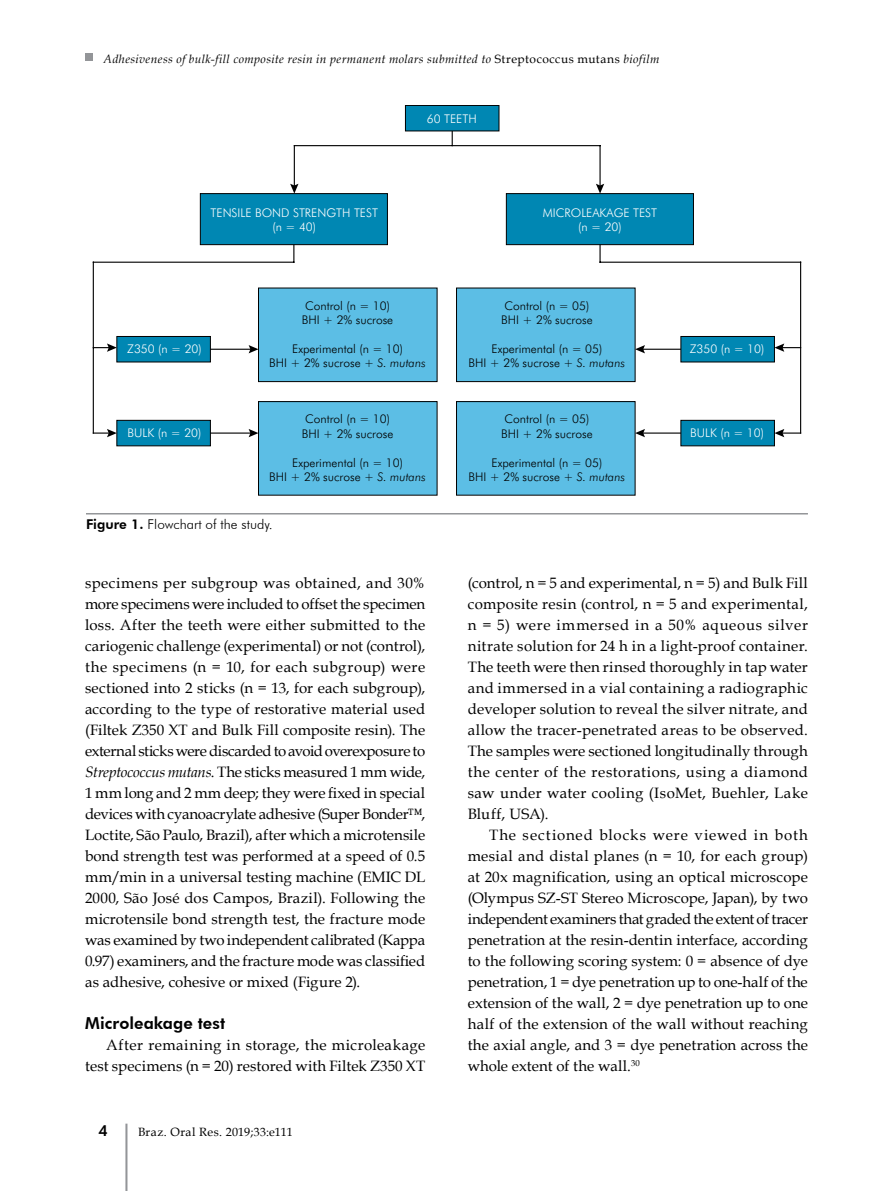
<style>
.page{position:relative;width:893px;height:1191px;background:#fff}
.page>*{position:absolute;margin:0;border:0;box-sizing:border-box;transform-origin:0 0}
.t1{font:800 16.5px "Futura BT";letter-spacing:.005em;color:#000}
.t2{font:15px/21px "Book Antiqua";letter-spacing:.01em;color:#000;text-align:justify}
.t3{font:800 15px "Futura BT";color:#000}
.t4{font:300 13.5px "Futura BT";color:#000}
.t5{font:300 12px/14.4px "Futura BT";color:#000}
.t6{font:300 12px/14.4px "Futura BT";color:#fff;text-align:center}
.t7{font:italic 12px "Book Antiqua";letter-spacing:.03em;color:#000}
.t8{font:12px "Book Antiqua";letter-spacing:.025em;color:#000}
.s1{font-style:normal}
.s2{font-style:italic}
.s3{font-weight:800}
</style>
<div class="page">
<div style="left:85px;top:53px;width:8px;height:8px;background:#939598"></div>
<svg style="left:452px;top:131px;width:1px;height:14px"></svg>
<hr style="left:294px;top:145px;width:306px;height:1px;background:#000">
<hr style="left:599px;top:146px;width:2px;height:41px;background:#000">
<svg style="left:596px;top:184px;width:8px;height:9px"></svg>
<hr style="left:294px;top:146px;width:1px;height:41px;background:#000">
<svg style="left:290px;top:184px;width:8px;height:9px"></svg>
<svg style="left:293px;top:245px;width:1px;height:17px"></svg>
<svg style="left:599px;top:245px;width:2px;height:17px"></svg>
<hr style="left:93px;top:262px;width:201px;height:1px;background:#000">
<hr style="left:600px;top:262px;width:201px;height:1px;background:#000">
<hr style="left:93px;top:262px;width:1px;height:171px;background:#000">
<hr style="left:800px;top:262px;width:1px;height:171px;background:#000">
<svg style="left:93px;top:343px;width:23px;height:9px"></svg>
<svg style="left:93px;top:429px;width:23px;height:8px"></svg>
<hr style="left:210px;top:349px;width:42px;height:1px;background:#000">
<svg style="left:249px;top:345px;width:9px;height:8px"></svg>
<hr style="left:210px;top:432px;width:42px;height:1px;background:#000">
<svg style="left:249px;top:429px;width:9px;height:8px"></svg>
<svg style="left:775px;top:343px;width:26px;height:9px"></svg>
<svg style="left:775px;top:429px;width:26px;height:8px"></svg>
<hr style="left:642px;top:432px;width:39px;height:1px;background:#000">
<svg style="left:635px;top:429px;width:10px;height:8px"></svg>
<hr style="left:642px;top:349px;width:39px;height:1px;background:#000">
<svg style="left:635px;top:345px;width:10px;height:8px"></svg>
<div style="left:405px;top:105px;width:94px;height:26px;background:#0087b3"></div>
<div style="left:405px;top:105px;width:94px;height:26px;border:1px solid #000"></div>
<div style="left:200px;top:193px;width:188px;height:52px;background:#0087b3;border:1px solid #000"></div>
<div style="left:258px;top:288px;width:179px;height:94px;background:#5cbee5;border:1px solid #000"></div>
<div style="left:116px;top:336px;width:95px;height:26px;background:#0087b3;border:1px solid #000"></div>
<div style="left:116px;top:420px;width:95px;height:26px;background:#0087b3;border:1px solid #000"></div>
<div style="left:680px;top:336px;width:95px;height:26px;background:#0087b3;border:1px solid #000"></div>
<div style="left:680px;top:420px;width:95px;height:26px;background:#0087b3;border:1px solid #000"></div>
<div style="left:506px;top:193px;width:188px;height:52px;background:#0087b3;border:1px solid #000"></div>
<div style="left:456px;top:288px;width:179px;height:94px;background:#5cbee5;border:1px solid #000"></div>
<div style="left:258px;top:401px;width:179px;height:94px;background:#5cbee5"></div>
<div style="left:258px;top:401px;width:179px;height:94px;border:1px solid #000"></div>
<div style="left:456px;top:401px;width:179px;height:94px;background:#5cbee5"></div>
<div style="left:456px;top:401px;width:179px;height:94px;border:1px solid #000"></div>
<hr style="left:86px;top:513px;width:722px;height:1px;background:#939598">
<hr style="left:125px;top:1123px;width:2px;height:68px;background:#939598">
<p class="t7" style="left:103px;top:51px;width:557px">Adhesiveness of bulk-fill composite resin in permanent molars submitted to <span class="s1">Streptococcus mutans</span> biofilm</p>
<p class="t6" style="left:211px;top:205px;width:169px">TENSILE BOND STRENGTH TEST (n = 40)</p>
<p class="t6" style="left:427px;top:111px;width:51px">60 TEETH</p>
<p class="t6" style="left:543px;top:205px;width:116px">MICROLEAKAGE TEST (n = 20)</p>
<p class="t5" style="left:302px;top:298px;width:93px">Control (n = 10)<br>BHI + 2% sucrose</p>
<p class="t5" style="left:269px;top:341px;width:158px;text-align:center">Experimental (n = 10)<br>BHI + 2% sucrose + <span class="s2">S. mutans</span></p>
<p class="t5" style="left:501px;top:298px;width:93px">Control (n = 05)<br>BHI + 2% sucrose</p>
<p class="t5" style="left:469px;top:341px;width:158px;text-align:center">Experimental (n = 05)<br>BHI + 2% sucrose + <span class="s2">S. mutans</span></p>
<p class="t6" style="left:127px;top:341px;width:76px">Z350 (n = 20)</p>
<p class="t6" style="left:690px;top:341px;width:76px">Z350 (n = 10)</p>
<p class="t5" style="left:302px;top:412px;width:93px">Control (n = 10)<br>BHI + 2% sucrose</p>
<p class="t5" style="left:269px;top:455px;width:158px;text-align:center">Experimental (n = 10)<br>BHI + 2% sucrose + <span class="s2">S. mutans</span></p>
<p class="t5" style="left:501px;top:412px;width:93px">Control (n = 05)<br>BHI + 2% sucrose</p>
<p class="t5" style="left:469px;top:455px;width:158px;text-align:center">Experimental (n = 05)<br>BHI + 2% sucrose + <span class="s2">S. mutans</span></p>
<p class="t6" style="left:128px;top:425px;width:75px">BULK (n = 20)</p>
<p class="t6" style="left:690px;top:425px;width:75px">BULK (n = 10)</p>
<p class="t4" style="left:86px;top:516px;width:188px"><span class="s3">Figure 1.</span> Flowchart of the study.</p>
<p class="t2" style="left:85px;top:572px;width:342px">specimens per subgroup was obtained, and 30% more specimens were included to offset the specimen loss. After the teeth were either submitted to the cariogenic challenge (experimental) or not (control), the specimens (n = 10, for each subgroup) were sectioned into 2 sticks (n = 13, for each subgroup), according to the type of restorative material used (Filtek Z350 XT and Bulk Fill composite resin). The external sticks were discarded to avoid overexposure to <span class="s2">Streptococcus mutans</span>. The sticks measured 1 mm wide, 1 mm long and 2 mm deep; they were fixed in special devices with cyanoacrylate adhesive (Super Bonder™, Loctite, São Paulo, Brazil), after which a microtensile bond strength test was performed at a speed of 0.5 mm/min in a universal testing machine (EMIC DL 2000, São José dos Campos, Brazil). Following the microtensile bond strength test, the fracture mode was examined by two independent calibrated (Kappa 0.97) examiners, and the fracture mode was classified as adhesive, cohesive or mixed (Figure 2).</p>
<p class="t1" style="left:85px;top:1013px;width:142px">Microleakage test</p>
<p class="t2" style="left:85px;top:1034px;width:342px;text-align:right">After remaining in storage, the microleakage test specimens (n = 20) restored with Filtek Z350 XT</p>
<p class="t3" style="left:98px;top:1121px;width:11px">4</p>
<p class="t8" style="left:138px;top:1123px;width:156px">Braz. Oral Res. 2019;33:e111</p>
<p class="t2" style="left:468px;top:572px;width:342px">(control, n = 5 and experimental, n = 5) and Bulk Fill composite resin (control, n = 5 and experimental, n = 5) were immersed in a 50% aqueous silver nitrate solution for 24 h in a light-proof container.<br>The teeth were then rinsed thoroughly in tap water and immersed in a vial containing a radiographic developer solution to reveal the silver nitrate, and allow the tracer-penetrated areas to be observed.<br>The samples were sectioned longitudinally through the center of the restorations, using a diamond saw under water cooling (IsoMet, Buehler, Lake Bluff, USA).</p>
<p class="t2" style="left:468px;top:824px;width:342px;text-indent:21px">The sectioned blocks were viewed in both mesial and distal planes (n = 10, for each group) at 20x magnification, using an optical microscope (Olympus SZ-ST Stereo Microscope, Japan), by two independent examiners that graded the extent of tracer penetration at the resin-dentin interface, according to the following scoring system: 0 = absence of dye penetration, 1 = dye penetration up to one-half of the extension of the wall, 2 = dye penetration up to one half of the extension of the wall without reaching the axial angle, and 3 = dye penetration across the whole extent of the wall.<sup>30</sup></p>
</div>
